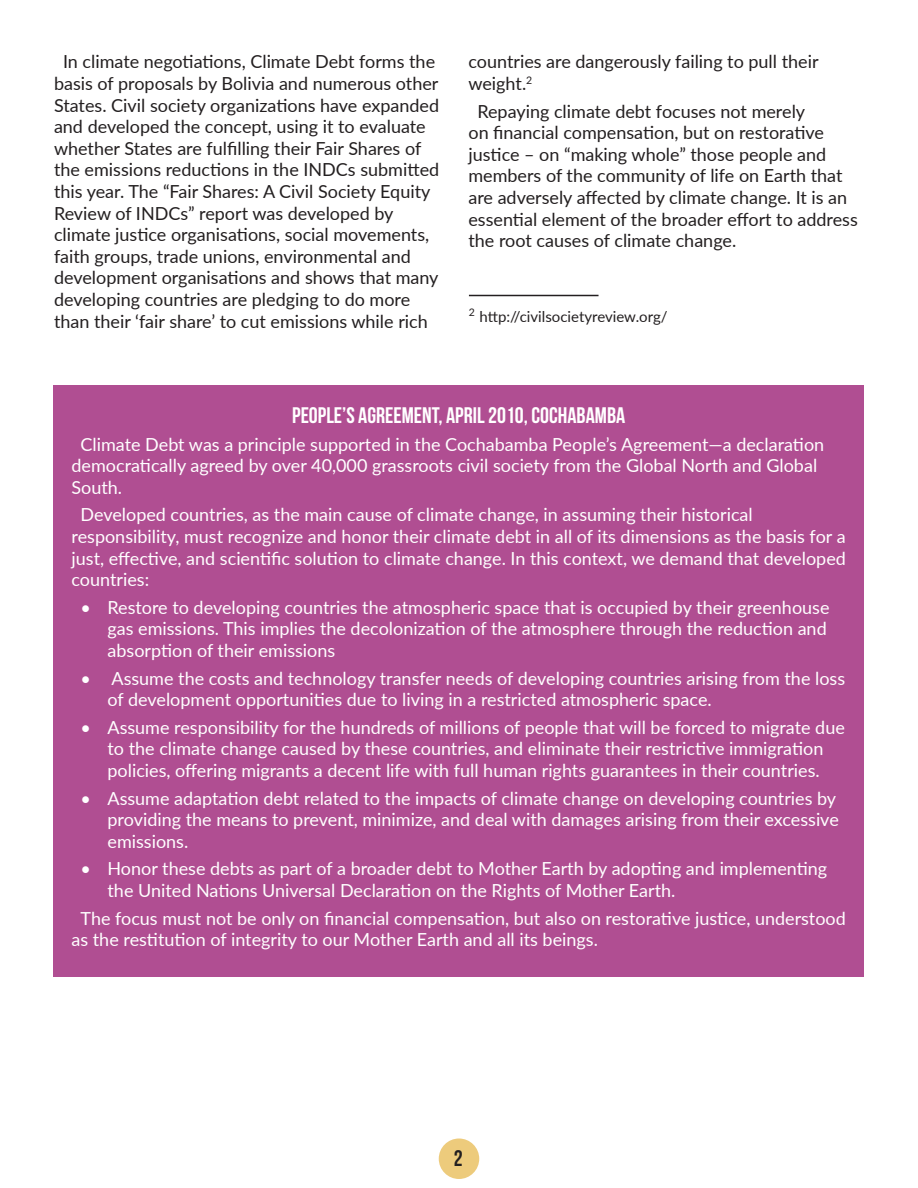
<style>
.page{position:relative;width:918px;height:1188px;background:#fff}
.page>*{position:absolute;margin:0;border:0;box-sizing:border-box;transform-origin:0 0}
.Headings{font:22.5px "Bebas Neue";color:#fff}
.t1{font:22.5px "Bebas Neue";color:#231f20}
.bodytext{font:18px/21.6px "Lato";color:#fff}
.bodytext-2{font:18px/21.6px "Lato";color:#231f20}
.t2{font:15px "Lato";color:#231f20}
</style>
<div class="page">
<div style="left:54px;top:385px;width:810px;height:591px;background:#b04e92"></div>
<div style="left:439px;top:1138px;width:40px;height:41px;background:#edcb7c;border-radius:50%"></div>
<hr style="left:469px;top:295px;width:130px;height:1px;background:#231f20">
<p class="bodytext-2" style="left:54px;top:50px;width:387px;text-indent:9px">In climate negotiations, Climate Debt forms the basis of proposals by Bolivia and numerous other States. Civil society organizations have expanded and developed the concept, using it to evaluate whether States are fulfilling their Fair Shares of the emissions reductions in the INDCs submitted this year. The “Fair Shares: A Civil Society Equity Review of INDCs” report was developed by climate justice organisations, social movements, faith groups, trade unions, environmental and development organisations and shows that many developing countries are pledging to do more than their ‘fair share’ to cut emissions while rich</p>
<p class="bodytext-2" style="left:468px;top:50px;width:352px">countries are dangerously failing to pull their weight.<sup>2</sup></p>
<p class="bodytext-2" style="left:468px;top:100px;width:391px;text-indent:9px">Repaying climate debt focuses not merely<br>on financial compensation, but on restorative justice – on “making whole” those people and members of the community of life on Earth that are adversely affected by climate change. It is an essential element of the broader effort to address the root causes of climate change.</p>
<p class="t2" style="left:469px;top:306px;width:200px"><sup>2</sup> http://civilsocietyreview.org/</p>
<p class="Headings" style="left:292px;top:403px;width:335px">PEOPLE’S AGREEMENT, APRIL 2010, COCHABAMBA</p>
<p class="bodytext" style="left:72px;top:433px;width:754px;text-indent:9px">Climate Debt was a principle supported in the Cochabamba People’s Agreement—a declaration democratically agreed by over 40,000 grassroots civil society from the Global North and Global<br>South.</p>
<p class="bodytext" style="left:72px;top:503px;width:776px;text-indent:9px">Developed countries, as the main cause of climate change, in assuming their historical responsibility, must recognize and honor their climate debt in all of its dimensions as the basis for a just, effective, and scientific solution to climate change. In this context, we demand that developed countries:</p>
<p class="bodytext" style="left:108px;top:596px;width:724px;text-indent:-27px">• Restore to developing countries the atmospheric space that is occupied by their greenhouse gas emissions. This implies the decolonization of the atmosphere through the reduction and absorption of their emissions</p>
<p class="bodytext" style="left:108px;top:667px;width:739px;text-indent:-27px">• Assume the costs and technology transfer needs of developing countries arising from the loss of development opportunities due to living in a restricted atmospheric space.</p>
<p class="bodytext" style="left:81px;top:716px;width:766px;text-align:center">• Assume responsibility for the hundreds of millions of people that will be forced to migrate due to the climate change caused by these countries, and eliminate their restrictive immigration policies, offering migrants a decent life with full human rights guarantees in their countries.</p>
<p class="bodytext" style="left:108px;top:787px;width:733px;text-indent:-27px">• Assume adaptation debt related to the impacts of climate change on developing countries by providing the means to prevent, minimize, and deal with damages arising from their excessive emissions.</p>
<p class="bodytext" style="left:108px;top:857px;width:721px;text-indent:-27px">• Honor these debts as part of a broader debt to Mother Earth by adopting and implementing the United Nations Universal Declaration on the Rights of Mother Earth.</p>
<p class="bodytext" style="left:72px;top:907px;width:776px;text-indent:9px">The focus must not be only on financial compensation, but also on restorative justice, understood as the restitution of integrity to our Mother Earth and all its beings.</p>
<p class="t1" style="left:454px;top:1146px;width:10px">2</p>
</div>
